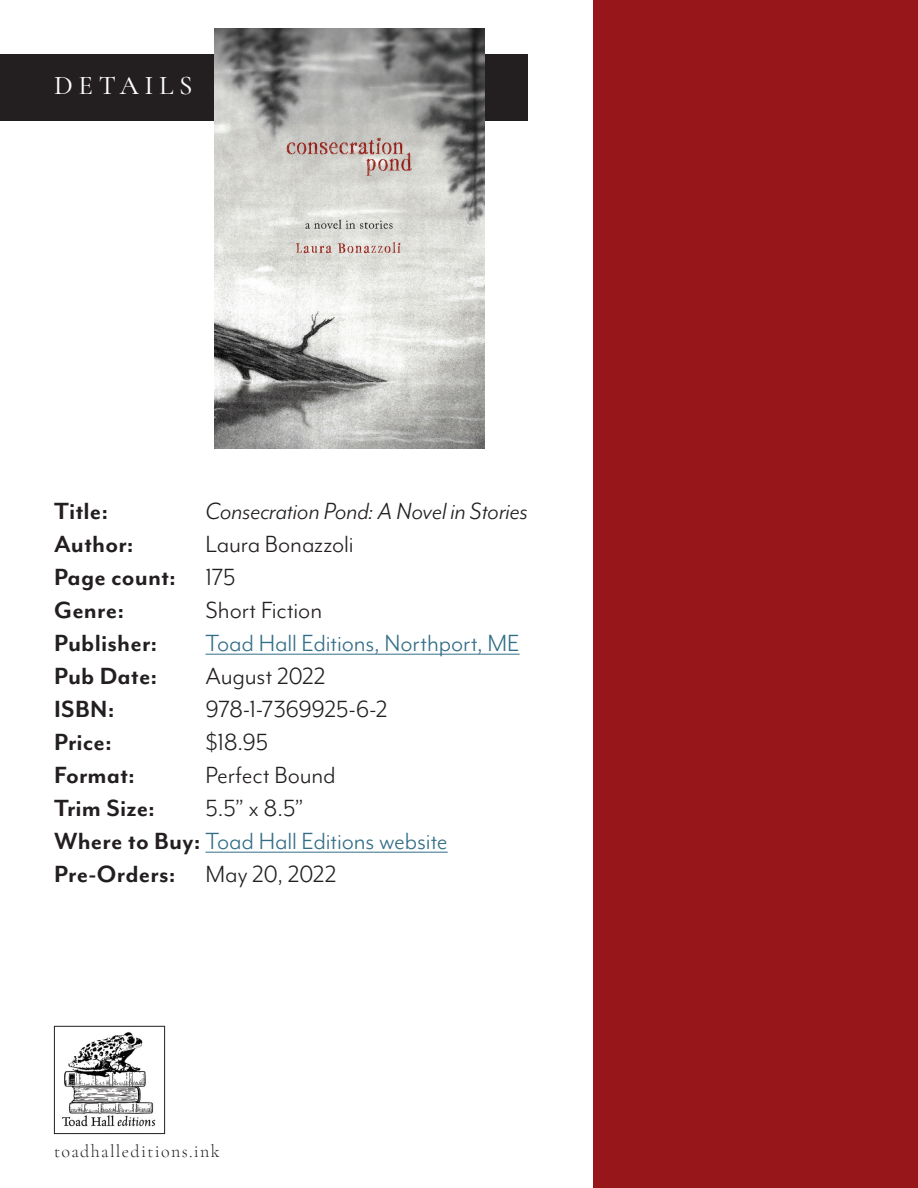
<style>
.page{position:relative;width:918px;height:1188px;background:#fff}
.page>*{position:absolute;margin:0;border:0;box-sizing:border-box;transform-origin:0 0}
.Details{font:700 27px "Mr Eaves Mod OT";letter-spacing:.005em;color:#231f20}
.Details-2{font:27px "Mr Eaves Mod OT";letter-spacing:-.005em;color:#231f20}
.Details-3{font:27px "Mr Eaves Mod OT";letter-spacing:-.005em;color:#336e87}
.Details-4{font:italic 27px "Mr Eaves Mod OT";letter-spacing:-.005em;color:#231f20}
.Subheads{font:500 27px "Cormorant Garamond";letter-spacing:.21em;color:#fff}
.t1{font:300 18px "Cormorant Garamond";letter-spacing:.075em;color:#231f20}
.s1{font-weight:400}
.s2{font-weight:700;color:#231f20}
</style>
<div class="page">
<div style="left:593px;top:0;width:325px;height:1188px;background:#961619"></div>
<hr style="left:206px;top:654px;width:314px;height:1px;background:#336e87">
<hr style="left:205px;top:852px;width:243px;height:1px;background:#336e87">
<div style="left:0;top:54px;width:527px;height:67px;background:#231f20"></div>
<img style="left:215px;top:28px;width:270px;height:420px">
<img style="left:62px;top:1032px;width:94px;height:95px">
<div style="left:54px;top:1026px;width:111px;height:108px;border:1px solid #231f20"></div>
<p class="Subheads" style="left:54px;top:69px;width:140px">DETAILS</p>
<p class="Details" style="left:54px;top:497px;width:56px">Title:</p>
<p class="Details-4" style="left:206px;top:497px;width:324px">Consecration Pond: A Novel in Stories</p>
<p class="Details" style="left:54px;top:530px;width:81px">Author:</p>
<p class="Details-2" style="left:205px;top:530px;width:150px">Laura Bonazzoli</p>
<p class="Details" style="left:54px;top:563px;width:183px">Page count: <span class="s1">175</span></p>
<p class="Details" style="left:54px;top:596px;width:72px">Genre:</p>
<p class="Details-2" style="left:206px;top:596px;width:118px">Short Fiction</p>
<p class="Details" style="left:54px;top:629px;width:105px">Publisher:</p>
<p class="Details-3" style="left:206px;top:629px;width:316px">Toad Hall Editions, Northport, ME</p>
<p class="Details" style="left:54px;top:662px;width:105px">Pub Date:</p>
<p class="Details-2" style="left:206px;top:662px;width:122px">August 2022</p>
<p class="Details" style="left:54px;top:695px;width:62px">ISBN:</p>
<p class="Details-2" style="left:205px;top:695px;width:184px">978-1-7369925-6-2</p>
<p class="Details" style="left:54px;top:728px;width:59px">Price:</p>
<p class="Details-2" style="left:206px;top:728px;width:64px">$18.95</p>
<p class="Details" style="left:54px;top:761px;width:83px">Format:</p>
<p class="Details-2" style="left:205px;top:761px;width:132px">Perfect Bound</p>
<p class="Details" style="left:54px;top:794px;width:103px">Trim Size:</p>
<p class="Details-2" style="left:206px;top:794px;width:100px">5.5” x 8.5”</p>
<p class="Details-3" style="left:54px;top:827px;width:395px"><span class="s2">Where to Buy:</span> Toad Hall Editions website</p>
<p class="Details" style="left:54px;top:860px;width:284px">Pre-Orders: <span class="s1">May 20, 2022</span></p>
<p class="t1" style="left:54px;top:1140px;width:167px">toadhalleditions.ink</p>
</div>
